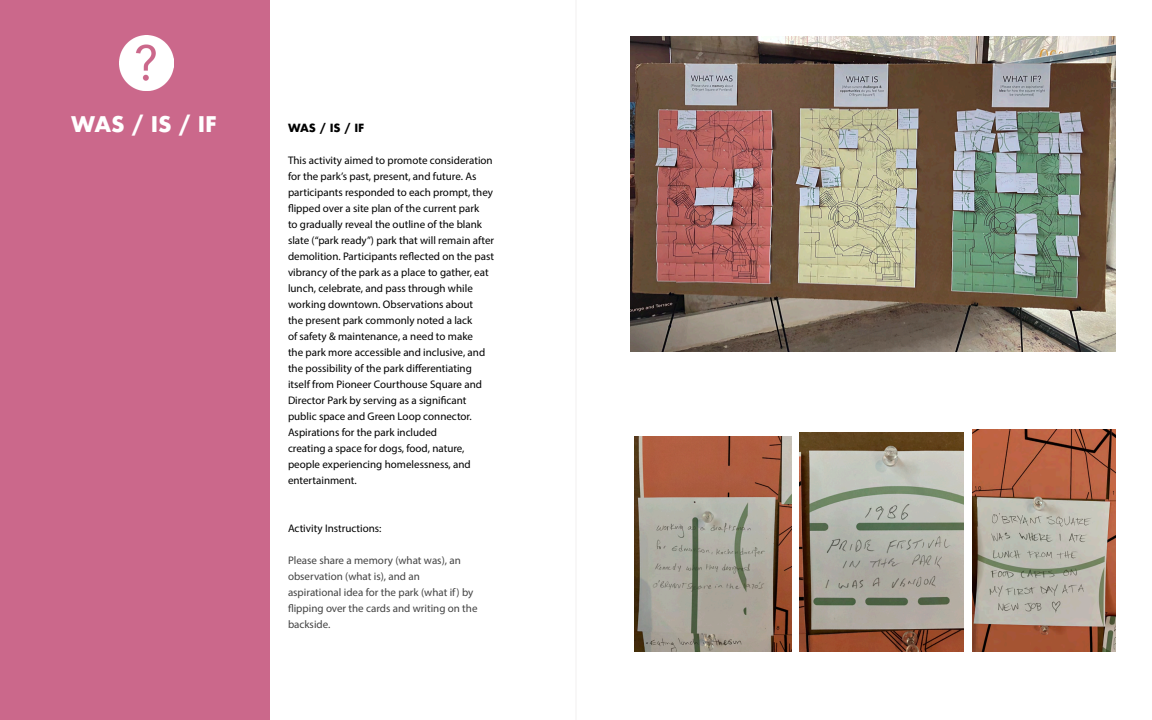
<style>
.page{position:relative;width:1152px;height:720px;background:#fff}
.page>*{position:absolute;margin:0;border:0;box-sizing:border-box;transform-origin:0 0}
.Section_Heading{font:700 21px "Futura";color:#fff}
.t1{font:11px/16px "Myriad Pro";color:#000}
.t2{font:11px/16px "Myriad Pro";color:#434343}
.t3{font:700 11px "Futura";color:#000}
</style>
<div class="page">
<div style="left:0;top:0;width:270px;height:720px;background:#cb688b"></div>
<img style="left:119px;top:36px;width:55px;height:55px">
<img style="left:800px;top:432px;width:163px;height:219px">
<img style="left:972px;top:430px;width:144px;height:222px">
<img style="left:634px;top:436px;width:157px;height:215px">
<img style="left:630px;top:36px;width:486px;height:316px">
<hr style="left:576px;top:0;width:1px;height:720px;background:#210b0d">
<p class="Section_Heading" style="left:71px;top:109px;width:147px">WAS / IS / IF</p>
<p class="t3" style="left:288px;top:120px;width:78px">WAS / IS / IF</p>
<p class="t1" style="left:288px;top:152px;width:208px">This activity aimed to promote consideration for the park’s past, present, and future. As participants responded to each prompt, they flipped over a site plan of the current park<br>to gradually reveal the outline of the blank slate (“park ready”) park that will remain after demolition. Participants reflected on the past vibrancy of the park as a place to gather, eat lunch, celebrate, and pass through while working downtown. Observations about<br>the present park commonly noted a lack<br>of safety &amp; maintenance, a need to make<br>the park more accessible and inclusive, and the possibility of the park differentiating itself from Pioneer Courthouse Square and Director Park by serving as a significant public space and Green Loop connector.<br>Aspirations for the park included<br>creating a space for dogs, food, nature, people experiencing homelessness, and entertainment.</p>
<p class="t1" style="left:288px;top:520px;width:95px">Activity Instructions:</p>
<p class="t2" style="left:288px;top:552px;width:174px">Please share a memory (what was), an observation (what is), and an</p>
<p class="t2" style="left:288px;top:584px;width:191px">aspirational idea for the park (what if) by flipping over the cards and writing on the backside.</p>
</div>
